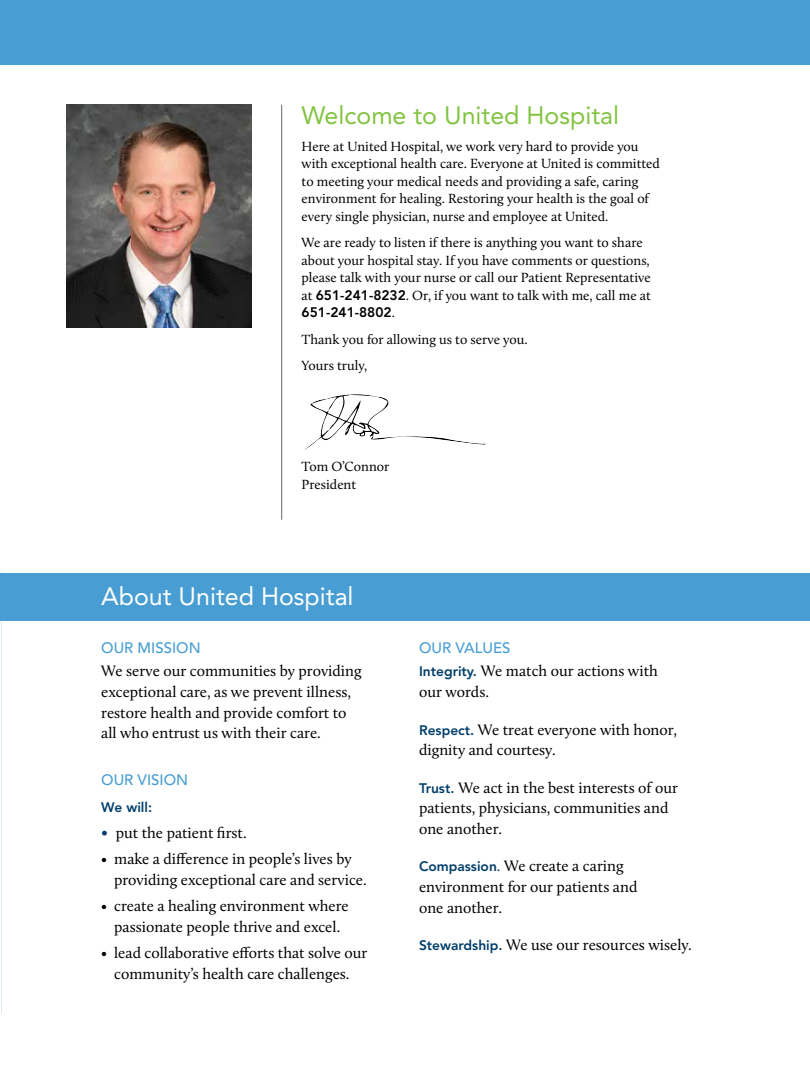
<style>
.page{position:relative;width:810px;height:1080px;background:#fff}
.page>*{position:absolute;margin:0;border:0;box-sizing:border-box;transform-origin:0 0}
.t1{font:25px "Avenir LT Std";color:#82c341}
.t2{font:25px "Avenir LT Std";color:#fff}
.t3{font:15.62px/20.6px "Calluna";color:#000}
.t4{font:500 15px "Avenir LT Std";color:#489ed2}
.t5{font:13.75px/17.5px "Calluna";color:#000}
.t6{font:800 13.75px "Avenir LT Std";color:#000}
.t7{font:800 13.75px "Avenir LT Std";color:#003e6a}
.s1{font-family:"Avenir LT Std";font-weight:800}
.s2{font-family:"Calluna";font-weight:400}
.s3{font-family:"Avenir LT Std";font-size:13.75px;color:#003e6a}
.s4{font-family:"Avenir LT Std";font-weight:800;font-size:13.75px;color:#003e6a}
.s5{color:#003e6a}
</style>
<div class="page">
<img style="left:67px;top:105px;width:184px;height:222px">
<div style="left:0;top:573px;width:810px;height:48px;background:#489ed2"></div>
<div style="left:0;top:0;width:810px;height:68px;background:#489ed2"></div>
<div style="left:0;top:65px;width:810px;height:9px;background:#fff"></div>
<hr style="left:281px;top:105px;width:1px;height:415px;background:#000">
<svg style="left:304px;top:394px;width:183px;height:56px"></svg>
<h1 class="t1" style="left:302px;top:101px;width:319px">Welcome to United Hospital</h1>
<p class="t5" style="left:302px;top:137px;width:360px">Here at United Hospital, we work very hard to provide you with exceptional health care. Everyone at United is committed to meeting your medical needs and providing a safe, caring environment for healing. Restoring your health is the goal of every single physician, nurse and employee at United.</p>
<p class="t5" style="left:302px;top:234px;width:351px">We are ready to listen if there is anything you want to share about your hospital stay. If you have comments or questions, please talk with your nurse or call our Patient Representative at <span class="s1">651-241-8232</span>. Or, if you want to talk with me, call me at</p>
<p class="t6" style="left:302px;top:305px;width:95px">651-241-8802<span class="s2">.</span></p>
<p class="t5" style="left:302px;top:326px;width:227px;line-height:26.5px">Thank you for allowing us to serve you.<br>Yours truly,</p>
<p class="t5" style="left:302px;top:458px;width:89px">Tom O’Connor<br>President</p>
<h1 class="t2" style="left:101px;top:582px;width:254px">About United Hospital</h1>
<p class="t4" style="left:101px;top:639px;width:101px">OUR MISSION</p>
<p class="t3" style="left:101px;top:661px;width:262px">We serve our communities by providing exceptional care, as we prevent illness, restore health and provide comfort to all who entrust us with their care.</p>
<p class="t4" style="left:101px;top:771px;width:88px">OUR VISION</p>
<p class="t7" style="left:101px;top:799px;width:52px">We will:</p>
<p class="t3" style="left:101px;top:822px;width:147px"><span class="s3">•</span> put the patient first.</p>
<p class="t3" style="left:114px;top:849px;width:254px;text-indent:-13px">• make a difference in people’s lives by providing exceptional care and service.</p>
<p class="t3" style="left:101px;top:895px;width:249px;text-align:center">• create a healing environment where passionate people thrive and excel.</p>
<p class="t3" style="left:101px;top:942px;width:268px;text-align:center">• lead collaborative efforts that solve our community’s health care challenges.</p>
<p class="t4" style="left:419px;top:639px;width:93px">OUR VALUES</p>
<p class="t3" style="left:419px;top:661px;width:240px"><span class="s4">Integrity.</span> We match our actions with our words.</p>
<p class="t3" style="left:419px;top:719px;width:259px"><span class="s4">Respect.</span> We treat everyone with honor, dignity and courtesy.</p>
<p class="t3" style="left:419px;top:777px;width:261px"><span class="s4">Trust.</span> We act in the best interests of our patients, physicians, communities and one another.</p>
<p class="t3" style="left:419px;top:856px;width:220px"><span class="s4">Compassion</span><span class="s5">.</span> We create a caring environment for our patients and one another.</p>
<p class="t3" style="left:419px;top:935px;width:274px"><span class="s4">Stewardship.</span> We use our resources wisely.</p>
</div>
